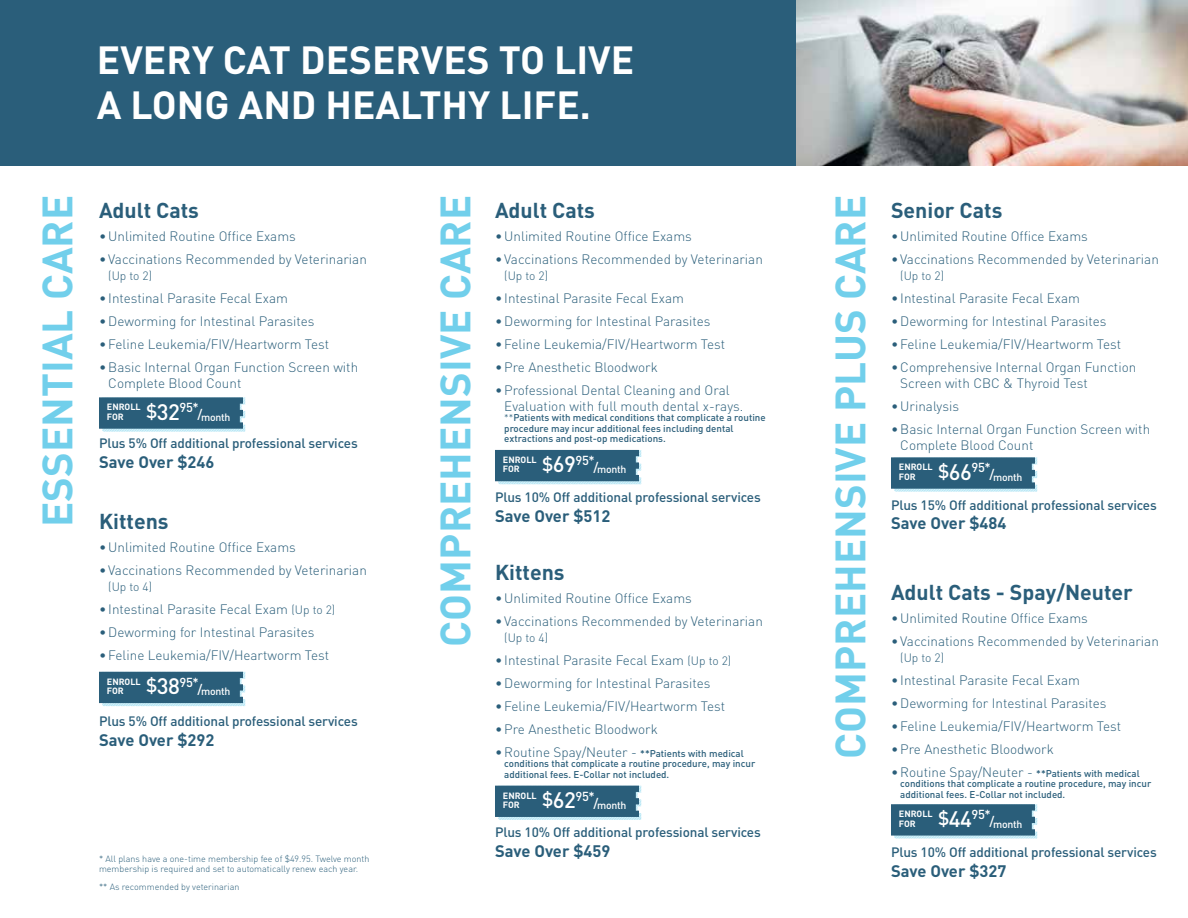
<style>
.page{position:relative;width:1188px;height:918px;background:#fff}
.page>*{position:absolute;margin:0;border:0;box-sizing:border-box;transform-origin:0 0}
.t1{font:700 41.85px "DIN";color:#71cfeb}
.t2{font:700 38.85px/44.5px "DIN";color:#fff}
.t3{font:700 21.3px "DIN";color:#2a5e7a}
.t4{font:700 16.5px "DIN";color:#2a5e7a}
.t5{font:300 13.5px/16.2px "DIN";color:#2a5e7a}
.t6{font:500 13.5px "DIN";letter-spacing:-.01em;color:#2a5e7a}
.t7{font:300 12px "DIN";letter-spacing:-.005em;color:#2a5e7a}
.t8{font:500 10.5px "DIN";letter-spacing:-.025em;color:#fff}
.t9{font:500 9.75px/10.5px "DIN";color:#2a5e7a}
.t10{font:300 9px/10.5px "DIN";color:#2a5e7a}
.t11{font:700 9px/9.4px "DIN";color:#fff}
.s1{font-weight:300}
.s2{font-weight:500;font-size:22.2px}
.s3{font-size:12.9px}
.s4{font-size:12px}
.s5{font-weight:300;font-size:13.5px}
</style>
<div class="page">
<svg style="left:99px;top:397px;width:147px;height:35px;background:#40718a"></svg>
<svg style="left:99px;top:672px;width:147px;height:34px;background:#3c6e88"></svg>
<svg style="left:495px;top:450px;width:147px;height:34px;background:#3b6d87"></svg>
<svg style="left:495px;top:786px;width:147px;height:34px;background:#3d6e88"></svg>
<svg style="left:891px;top:457px;width:147px;height:35px;background:#40718a"></svg>
<svg style="left:891px;top:804px;width:147px;height:34px;background:#3b6d87"></svg>
<div style="left:0;top:0;width:796px;height:166px;background:#2a5e7a"></div>
<img style="left:796px;top:0;width:392px;height:166px">
<h2 class="t2" style="left:97px;top:36px;width:539px">EVERY CAT DESERVES TO LIVE<br>A LONG AND HEALTHY LIFE.</h2>
<h1 class="t1" style="left:30px;top:527px;width:333px;rotate:-90deg">ESSENTIAL CARE</h1>
<h1 class="t1" style="left:428px;top:647px;width:453px;rotate:-90deg">COMPREHENSIVE CARE</h1>
<h1 class="t1" style="left:823px;top:759px;width:566px;rotate:-90deg">COMPREHENSIVE PLUS CARE</h1>
<h3 class="t3" style="left:495px;top:196px;width:102px">Adult Cats</h3>
<p class="t5" style="left:495px;top:228px;width:198px">•Unlimited Routine Office Exams</p>
<p class="t5" style="left:495px;top:251px;width:269px">• Vaccinations Recommended by Veterinarian</p>
<p class="t7" style="left:504px;top:268px;width:45px">(Up to 2)</p>
<p class="t5" style="left:495px;top:290px;width:191px">• Intestinal Parasite Fecal Exam</p>
<p class="t5" style="left:495px;top:313px;width:217px">•Deworming for Intestinal Parasites</p>
<p class="t5" style="left:495px;top:336px;width:232px">•Feline Leukemia/FIV/Heartworm Test</p>
<p class="t5" style="left:495px;top:359px;width:164px">•Pre Anesthetic Bloodwork</p>
<p class="t5" style="left:504px;top:382px;width:241px;text-indent:-9px">•Professional Dental Cleaning and Oral<br>Evaluation with full mouth dental x-rays.</p>
<p class="t9" style="left:504px;top:412px;width:263px"><span class="s1">**</span>Patients with medical conditions that complicate a routine procedure may incur additional fees including dental extractions and post-op medications.</p>
<h3 class="t3" style="left:99px;top:197px;width:102px">Adult Cats</h3>
<p class="t5" style="left:99px;top:228px;width:198px">•Unlimited Routine Office Exams</p>
<p class="t5" style="left:99px;top:251px;width:269px">• Vaccinations Recommended by Veterinarian</p>
<p class="t7" style="left:108px;top:269px;width:45px">(Up to 2)</p>
<p class="t5" style="left:99px;top:290px;width:191px">• Intestinal Parasite Fecal Exam</p>
<p class="t5" style="left:99px;top:313px;width:217px">•Deworming for Intestinal Parasites</p>
<p class="t5" style="left:99px;top:336px;width:232px">• Feline Leukemia/FIV/Heartworm Test</p>
<p class="t5" style="left:108px;top:359px;width:251px;text-indent:-9px">•Basic Internal Organ Function Screen with<br>Complete Blood Count</p>
<p class="t11" style="left:107px;top:402px;width:93px">ENROLL<br>FOR <sup>$</sup><span class="s2">32</span><sup>95*</sup></p>
<p class="t8" style="left:198px;top:410px;width:34px"><span class="s3">/</span>month</p>
<p class="t6" style="left:99px;top:434px;width:260px">Plus 5% Off additional professional services</p>
<p class="t4" style="left:99px;top:451px;width:117px">Save Over $246</p>
<p class="t11" style="left:503px;top:455px;width:93px">ENROLL<br>FOR <sup>$</sup><span class="s2">69</span><sup>95*</sup></p>
<p class="t8" style="left:594px;top:463px;width:34px"><span class="s3">/</span>month</p>
<p class="t6" style="left:495px;top:488px;width:267px">Plus 10% Off additional professional services</p>
<p class="t4" style="left:495px;top:505px;width:117px">Save Over $512</p>
<h3 class="t3" style="left:99px;top:507px;width:71px">Kittens</h3>
<p class="t5" style="left:99px;top:539px;width:198px">•Unlimited Routine Office Exams</p>
<p class="t5" style="left:99px;top:562px;width:269px">• Vaccinations Recommended by Veterinarian</p>
<p class="t7" style="left:108px;top:579px;width:45px">(Up to 4)</p>
<p class="t5" style="left:99px;top:601px;width:238px">• Intestinal Parasite Fecal Exam <span class="s4">(Up to 2)</span></p>
<p class="t5" style="left:99px;top:624px;width:217px">•Deworming for Intestinal Parasites</p>
<p class="t5" style="left:99px;top:647px;width:232px">• Feline Leukemia/FIV/Heartworm Test</p>
<h3 class="t3" style="left:495px;top:558px;width:71px">Kittens</h3>
<p class="t5" style="left:495px;top:590px;width:198px">•Unlimited Routine Office Exams</p>
<p class="t5" style="left:495px;top:613px;width:269px">• Vaccinations Recommended by Veterinarian</p>
<p class="t7" style="left:504px;top:630px;width:45px">(Up to 4)</p>
<p class="t5" style="left:495px;top:652px;width:238px">• Intestinal Parasite Fecal Exam <span class="s4">(Up to 2)</span></p>
<p class="t5" style="left:495px;top:675px;width:217px">•Deworming for Intestinal Parasites</p>
<p class="t5" style="left:495px;top:698px;width:232px">•Feline Leukemia/FIV/Heartworm Test</p>
<p class="t5" style="left:495px;top:721px;width:164px">•Pre Anesthetic Bloodwork</p>
<p class="t9" style="left:504px;top:748px;width:253px;text-indent:-9px"><span class="s5">•Routine Spay/Neuter -</span> **Patients with medical conditions that complicate a routine procedure, may incur additional fees. E-Collar not included.</p>
<p class="t11" style="left:107px;top:676px;width:93px">ENROLL<br>FOR <sup>$</sup><span class="s2">38</span><sup>95*</sup></p>
<p class="t8" style="left:198px;top:685px;width:34px"><span class="s3">/</span>month</p>
<p class="t6" style="left:99px;top:712px;width:260px">Plus 5% Off additional professional services</p>
<p class="t4" style="left:99px;top:729px;width:117px">Save Over $292</p>
<p class="t10" style="left:99px;top:853px;width:272px">* All plans have a one-time membership fee of $49.95. Twelve month membership is required and set to automatically renew each year.</p>
<p class="t10" style="left:99px;top:881px;width:142px">** As recommended by veterinarian</p>
<p class="t11" style="left:503px;top:790px;width:93px">ENROLL<br>FOR <sup>$</sup><span class="s2">62</span><sup>95*</sup></p>
<p class="t8" style="left:594px;top:799px;width:34px"><span class="s3">/</span>month</p>
<p class="t6" style="left:495px;top:824px;width:267px">Plus 10% Off additional professional services</p>
<p class="t4" style="left:495px;top:840px;width:117px">Save Over $459</p>
<h3 class="t3" style="left:891px;top:196px;width:113px">Senior Cats</h3>
<p class="t5" style="left:891px;top:228px;width:198px">•Unlimited Routine Office Exams</p>
<p class="t5" style="left:891px;top:251px;width:269px">• Vaccinations Recommended by Veterinarian</p>
<p class="t7" style="left:900px;top:268px;width:45px">(Up to 2)</p>
<p class="t5" style="left:891px;top:290px;width:191px">• Intestinal Parasite Fecal Exam</p>
<p class="t5" style="left:891px;top:313px;width:217px">•Deworming for Intestinal Parasites</p>
<p class="t5" style="left:891px;top:336px;width:232px">• Feline Leukemia/FIV/Heartworm Test</p>
<p class="t5" style="left:900px;top:359px;width:238px;text-indent:-9px">•Comprehensive Internal Organ Function<br>Screen with CBC &amp; Thyroid Test</p>
<p class="t5" style="left:891px;top:398px;width:70px">•Urinalysis</p>
<p class="t5" style="left:900px;top:421px;width:251px;text-indent:-9px">•Basic Internal Organ Function Screen with<br>Complete Blood Count</p>
<p class="t11" style="left:899px;top:462px;width:93px">ENROLL<br>FOR <sup>$</sup><span class="s2">66</span><sup>95*</sup></p>
<p class="t8" style="left:990px;top:470px;width:34px"><span class="s3">/</span>month</p>
<p class="t6" style="left:891px;top:496px;width:267px">Plus 15% Off additional professional services</p>
<p class="t4" style="left:891px;top:513px;width:117px">Save Over $484</p>
<h3 class="t3" style="left:891px;top:578px;width:243px">Adult Cats - Spay/Neuter</h3>
<p class="t5" style="left:891px;top:610px;width:198px">•Unlimited Routine Office Exams</p>
<p class="t5" style="left:891px;top:633px;width:269px">• Vaccinations Recommended by Veterinarian</p>
<p class="t7" style="left:900px;top:650px;width:45px">(Up to 2)</p>
<p class="t5" style="left:891px;top:672px;width:191px">• Intestinal Parasite Fecal Exam</p>
<p class="t5" style="left:891px;top:695px;width:217px">•Deworming for Intestinal Parasites</p>
<p class="t5" style="left:891px;top:718px;width:232px">• Feline Leukemia/FIV/Heartworm Test</p>
<p class="t5" style="left:891px;top:741px;width:164px">•Pre Anesthetic Bloodwork</p>
<p class="t9" style="left:900px;top:768px;width:253px;text-indent:-9px"><span class="s5">•Routine Spay/Neuter -</span> **Patients with medical conditions that complicate a routine procedure, may incur additional fees. E-Collar not included.</p>
<p class="t11" style="left:899px;top:809px;width:93px">ENROLL<br>FOR <sup>$</sup><span class="s2">44</span><sup>95*</sup></p>
<p class="t8" style="left:990px;top:817px;width:34px"><span class="s3">/</span>month</p>
<p class="t6" style="left:891px;top:844px;width:267px">Plus 10% Off additional professional services</p>
<p class="t4" style="left:891px;top:860px;width:117px">Save Over $327</p>
</div>
